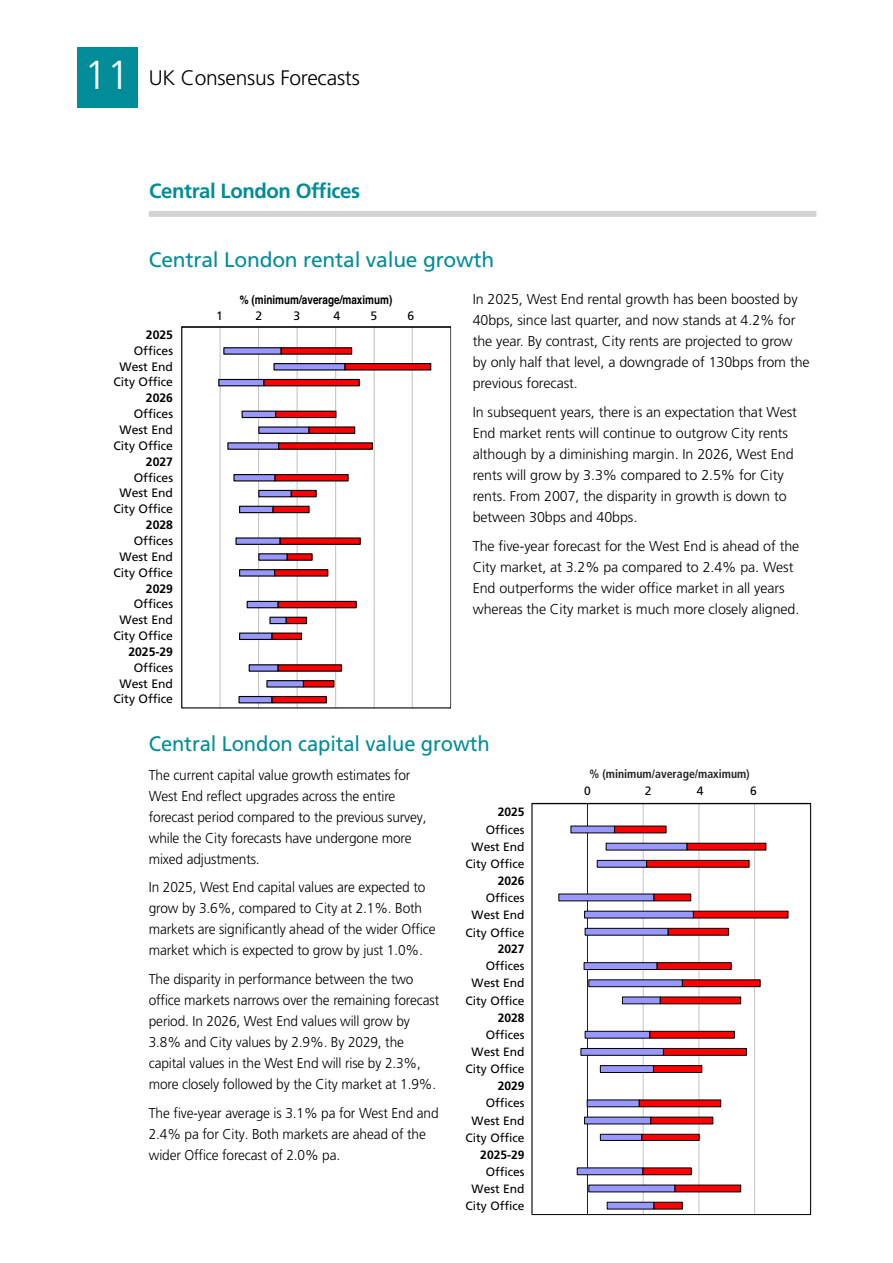
<style>
.page{position:relative;width:893px;height:1263px;background:#fff}
.page>*{position:absolute;margin:0;border:0;box-sizing:border-box;transform-origin:0 0}
.t1{font:21px "Frutiger LT Pro";letter-spacing:-.005em;color:#008c99;scale:.96 1}
.t2{font:21px "Frutiger LT Pro";letter-spacing:-.005em;color:#008c99}
.t3{font:300 21px "Frutiger LT Pro";letter-spacing:-.01em;color:#000}
.t4{font:700 20.55px "Frutiger LT Pro";letter-spacing:-.02em;color:#008c99}
.t5{font:300 14.25px/21px "Frutiger LT Pro";letter-spacing:-.01em;color:#000;scale:.96 1}
.t6{font:300 14.25px/21px "Frutiger LT Pro";letter-spacing:-.01em;color:#000}
.t7{font:12.15px/15.9px "Frutiger LT Pro";color:#000;text-align:right}
.t8{font:700 12.15px "Frutiger LT Pro";color:#000}
.t9{font:700 12.15px "Helvetica";color:#000;scale:.82 1}
.t10{font:12px/17.1px "Frutiger LT Pro";color:#000;text-align:right}
.t11{font:700 12px "Frutiger LT Pro";color:#000}
.t12{font:700 condensed 12px "Frutiger LT Pro";color:#272223}
.s1{font-size:40.5px;color:#fff}
</style>
<div class="page">
<div style="left:77px;top:47px;width:60px;height:61px;background:#008c99"></div>
<div style="left:149px;top:211px;width:667px;height:6px;background:#d1d3d4"></div>
<hr style="left:220px;top:327px;width:1px;height:381px;background:#bfbfbf">
<hr style="left:258px;top:327px;width:1px;height:381px;background:#bfbfbf">
<hr style="left:297px;top:327px;width:1px;height:381px;background:#bfbfbf">
<hr style="left:335px;top:327px;width:1px;height:381px;background:#bfbfbf">
<hr style="left:374px;top:327px;width:1px;height:381px;background:#bfbfbf">
<hr style="left:412px;top:327px;width:1px;height:381px;background:#bfbfbf">
<div style="left:181px;top:326px;width:270px;height:382px;border:1px solid #000"></div>
<svg style="left:218px;top:347px;width:45px;height:357px"></svg>
<svg style="left:263px;top:347px;width:169px;height:357px"></svg>
<hr style="left:182px;top:327px;width:269px;height:1px;background:#000">
<hr style="left:587px;top:804px;width:1px;height:410px;background:#232021">
<hr style="left:531px;top:804px;width:1px;height:410px;background:#c4c4c4">
<hr style="left:643px;top:804px;width:1px;height:410px;background:#c4c4c4">
<hr style="left:698px;top:804px;width:1px;height:410px;background:#c4c4c4">
<hr style="left:754px;top:804px;width:1px;height:410px;background:#c4c4c4">
<div style="left:532px;top:803px;width:279px;height:412px;border:1px solid #000"></div>
<svg style="left:558px;top:825px;width:56px;height:385px"></svg>
<svg style="left:614px;top:825px;width:175px;height:385px"></svg>
<hr style="left:532px;top:803px;width:278px;height:1px;background:#000">
<h1 class="t3" style="left:84px;top:66px;width:277px"><span class="s1">11</span> UK Consensus Forecasts</h1>
<h2 class="t4" style="left:149px;top:178px;width:213px">Central London Offices</h2>
<h1 class="t2" style="left:149px;top:247px;width:347px">Central London rental value growth</h1>
<p class="t6" style="left:473px;top:289px;width:338px">In 2025, West End rental growth has been boosted by 40bps, since last quarter, and now stands at 4.2% for the year. By contrast, City rents are projected to grow by only half that level, a downgrade of 130bps from the previous forecast.</p>
<p class="t6" style="left:473px;top:402px;width:326px">In subsequent years, there is an expectation that West End market rents will continue to outgrow City rents although by a diminishing margin. In 2026, West End rents will grow by 3.3% compared to 2.5% for City rents. From 2007, the disparity in growth is down to between 30bps and 40bps.</p>
<p class="t6" style="left:473px;top:535px;width:328px">The five-year forecast for the West End is ahead of the City market, at 3.2% pa compared to 2.4% pa. West End outperforms the wider office market in all years whereas the City market is much more closely aligned.</p>
<p class="t9" style="left:240px;top:292px;width:188px">% (minimum/average/maximum)</p>
<p class="t7" style="left:216px;top:308px;width:8px">1</p>
<p class="t7" style="left:255px;top:308px;width:8px">2</p>
<p class="t7" style="left:293px;top:308px;width:8px">3</p>
<p class="t7" style="left:333px;top:308px;width:8px">4</p>
<p class="t7" style="left:370px;top:308px;width:8px">5</p>
<p class="t7" style="left:408px;top:308px;width:8px">6</p>
<p class="t8" style="left:146px;top:327px;width:29px">2025</p>
<p class="t7" style="left:113px;top:343px;width:61px">Offices<br>West End<br>City Office</p>
<p class="t8" style="left:146px;top:391px;width:29px">2026</p>
<p class="t7" style="left:113px;top:406px;width:61px">Offices<br>West End<br>City Office</p>
<p class="t8" style="left:146px;top:454px;width:29px">2027</p>
<p class="t7" style="left:113px;top:469px;width:61px">Offices<br>West End<br>City Office</p>
<p class="t8" style="left:146px;top:518px;width:29px">2028</p>
<p class="t7" style="left:113px;top:533px;width:61px">Offices<br>West End<br>City Office</p>
<p class="t8" style="left:146px;top:581px;width:29px">2029</p>
<p class="t7" style="left:113px;top:596px;width:61px">Offices<br>West End<br>City Office</p>
<p class="t8" style="left:128px;top:644px;width:46px">2025-29</p>
<p class="t7" style="left:113px;top:660px;width:61px">Offices<br>West End<br>City Office</p>
<h1 class="t1" style="left:149px;top:731px;width:357px">Central London capital value growth</h1>
<p class="t5" style="left:149px;top:764px;width:291px">The current capital value growth estimates for West End reflect upgrades across the entire forecast period compared to the previous survey, while the City forecasts have undergone more mixed adjustments.</p>
<p class="t5" style="left:149px;top:877px;width:300px">In 2025, West End capital values are expected to grow by 3.6%, compared to City at 2.1%. Both markets are significantly ahead of the wider Office market which is expected to grow by just 1.0%.</p>
<p class="t5" style="left:149px;top:968px;width:304px">The disparity in performance between the two office markets narrows over the remaining forecast period. In 2026, West End values will grow by 3.8% and City values by 2.9%. By 2029, the capital values in the West End will rise by 2.3%, more closely followed by the City market at 1.9%.</p>
<p class="t5" style="left:149px;top:1102px;width:303px">The five-year average is 3.1% pa for West End and<br>2.4% pa for City. Both markets are ahead of the wider Office forecast of 2.0% pa.</p>
<p class="t11" style="left:498px;top:805px;width:28px">2025</p>
<p class="t10" style="left:466px;top:821px;width:60px">Offices<br>West End<br>City Office</p>
<p class="t11" style="left:498px;top:874px;width:28px">2026</p>
<p class="t10" style="left:466px;top:889px;width:60px">Offices<br>West End<br>City Office</p>
<p class="t11" style="left:498px;top:942px;width:28px">2027</p>
<p class="t10" style="left:466px;top:957px;width:60px">Offices<br>West End<br>City Office</p>
<p class="t11" style="left:498px;top:1010px;width:28px">2028</p>
<p class="t10" style="left:466px;top:1026px;width:60px">Offices<br>West End<br>City Office</p>
<p class="t11" style="left:498px;top:1079px;width:28px">2029</p>
<p class="t10" style="left:466px;top:1095px;width:60px">Offices<br>West End<br>City Office</p>
<p class="t11" style="left:480px;top:1147px;width:46px">2025-29</p>
<p class="t10" style="left:466px;top:1163px;width:60px">Offices<br>West End<br>City Office</p>
<p class="t12" style="left:589px;top:766px;width:162px">% (minimum/average/maximum)</p>
<p class="t10" style="left:584px;top:783px;width:8px">0</p>
<p class="t10" style="left:645px;top:783px;width:8px">2</p>
<p class="t10" style="left:697px;top:783px;width:8px">4</p>
<p class="t10" style="left:750px;top:783px;width:8px">6</p>
</div>
